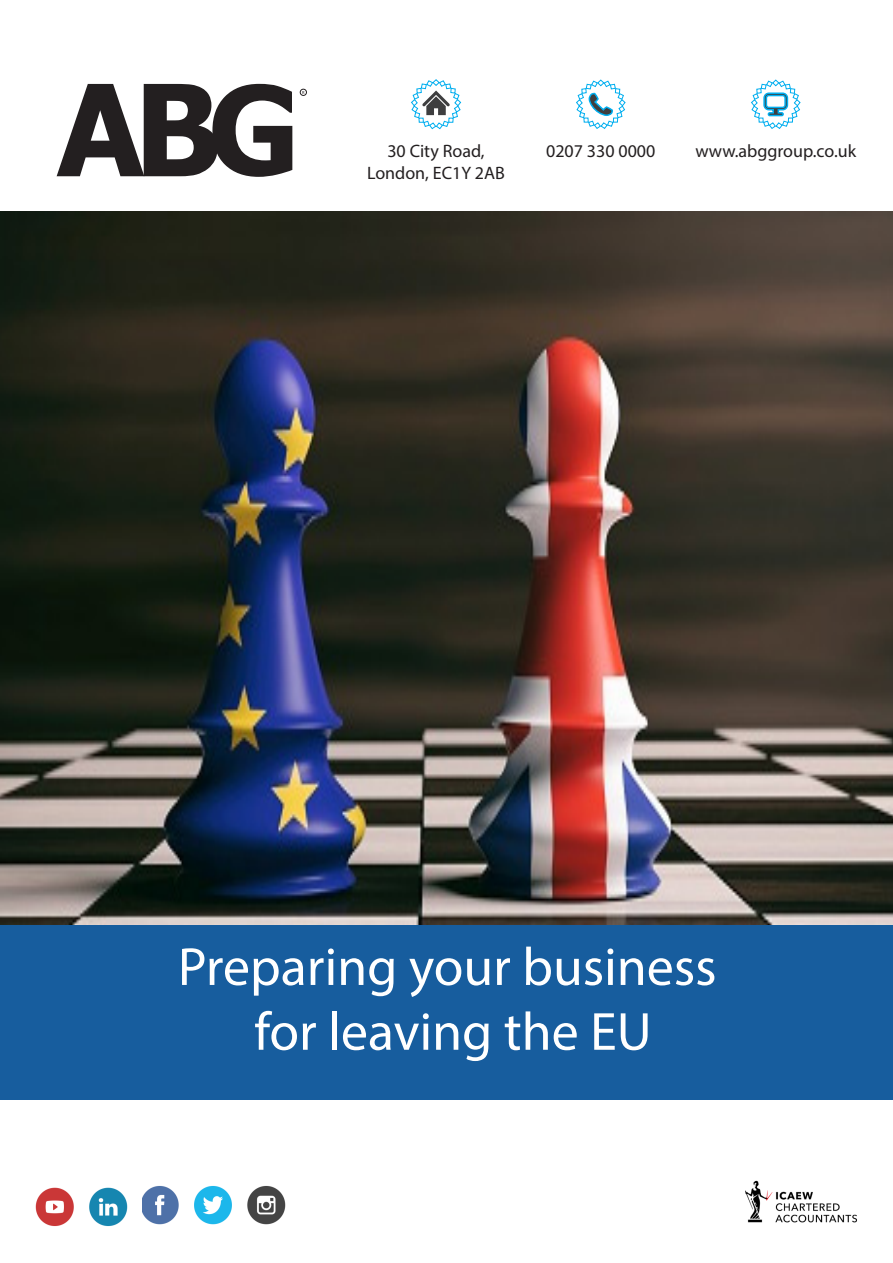
<style>
.page{position:relative;width:893px;height:1263px;background:#fff}
.page>*{position:absolute;margin:0;border:0;box-sizing:border-box;transform-origin:0 0}
.t1{font:700 127.05px "Tahoma";color:#231f20}
.Business_Plan{font:54px "Myriad Pro";color:#fff}
.Contact{font:18px "Myriad Pro";color:#231f20}
.t2{font:4.5px "Myriad Pro";color:#231f20}
.s1{font-size:122.85px}
</style>
<div class="page">
<div style="left:0;top:915px;width:893px;height:184px;background:#175d9e"></div>
<svg style="left:411px;top:79px;width:50px;height:50px"></svg>
<svg style="left:576px;top:79px;width:50px;height:50px"></svg>
<svg style="left:751px;top:79px;width:50px;height:50px"></svg>
<img style="left:745px;top:1180px;width:112px;height:43px">
<img style="left:142px;top:1185px;width:144px;height:40px">
<img style="left:35px;top:1187px;width:93px;height:40px">
<img style="left:0;top:211px;width:893px;height:713px">
<div style="left:300px;top:89px;width:7px;height:7px;border:1px solid #231f20;border-radius:50%"></div>
<p class="t1" style="left:57px;top:41px;width:245px">AB<span class="s1">G</span></p>
<p class="t2" style="left:302px;top:89px;width:4px">R</p>
<p class="Contact" style="left:387px;top:140px;width:99px">30 City Road,</p>
<p class="Contact" style="left:367px;top:162px;width:139px">London, EC1Y 2AB</p>
<p class="Contact" style="left:546px;top:140px;width:111px">0207 330 0000</p>
<p class="Contact" style="left:695px;top:140px;width:162px">www.abggroup.co.uk</p>
<p class="Business_Plan" style="left:178px;top:933px;width:540px">Preparing your business</p>
<p class="Business_Plan" style="left:254px;top:998px;width:399px">for leaving the EU</p>
</div>
